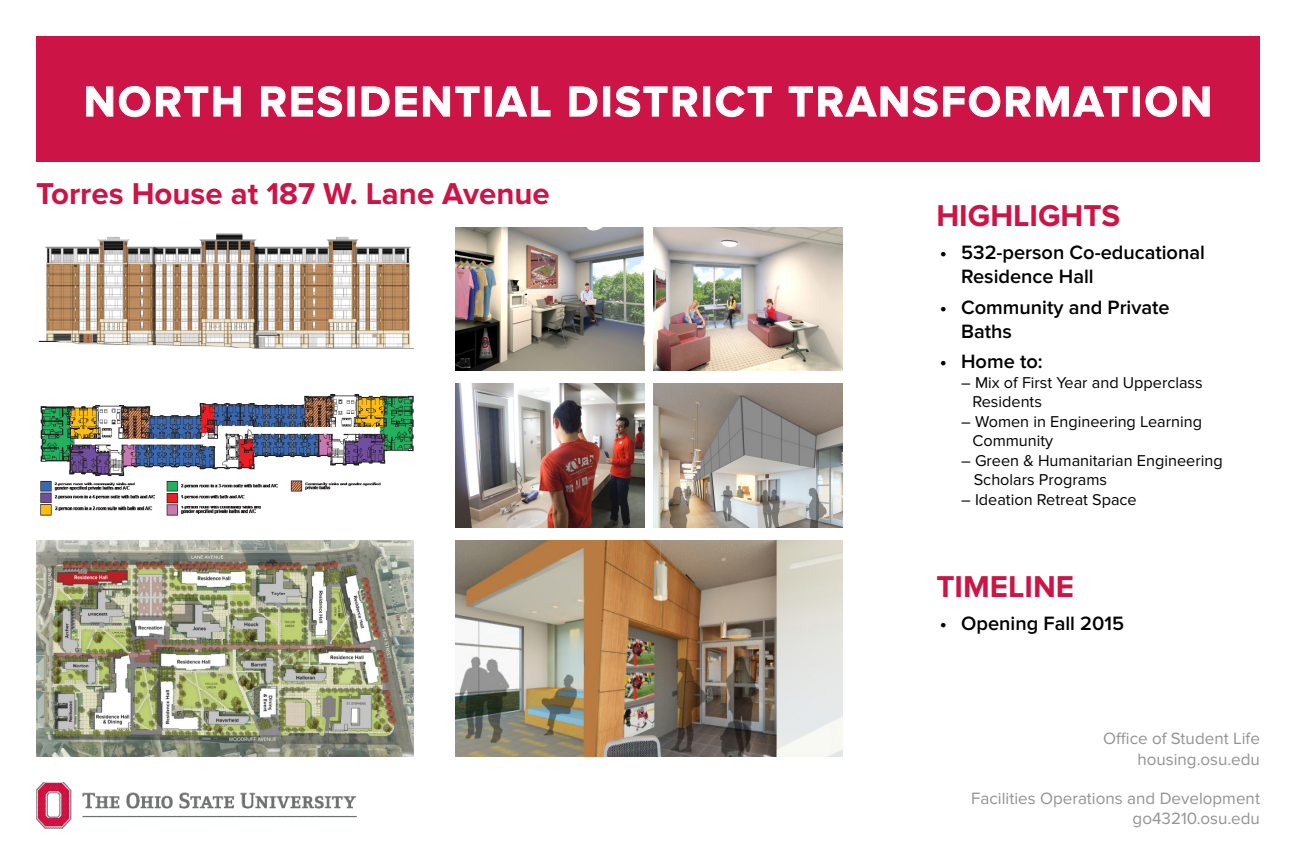
<style>
.page{position:relative;width:1296px;height:864px;background:#fff}
.page>*{position:absolute;margin:0;border:0;box-sizing:border-box;transform-origin:0 0}
.t1{font:700 43.75px "Proxima Nova";letter-spacing:.05em;color:#fff}
.t2{font:700 31.25px "Proxima Nova";color:#cd1446}
.t3{font:600 20px/24px "Proxima Nova";color:#000}
.t4{font:17px/20.4px "Proxima Nova";color:#939393;text-align:right}
.t5{font:16.25px/19.5px "Proxima Nova";color:#000}
</style>
<div class="page">
<div style="left:36px;top:36px;width:1224px;height:126px;background:#cd1446"></div>
<img style="left:36px;top:782px;width:320px;height:46px">
<img style="left:455px;top:541px;width:387px;height:216px">
<img style="left:455px;top:228px;width:189px;height:142px">
<img style="left:36px;top:541px;width:378px;height:216px">
<img style="left:455px;top:383px;width:189px;height:144px">
<img style="left:653px;top:228px;width:189px;height:142px">
<img style="left:653px;top:383px;width:189px;height:144px">
<img style="left:40px;top:394px;width:374px;height:121px">
<img style="left:38px;top:234px;width:376px;height:115px">
<svg style="left:86px;top:86px;width:27px;height:31px"></svg>
<svg style="left:119px;top:86px;width:122px;height:31px"></svg>
<svg style="left:261px;top:86px;width:81px;height:31px"></svg>
<svg style="left:362px;top:86px;width:55px;height:31px"></svg>
<svg style="left:423px;top:86px;width:57px;height:31px"></svg>
<div style="left:485px;top:87px;width:7px;height:29px;border:1px solid #fff"></div>
<svg style="left:495px;top:86px;width:56px;height:31px"></svg>
<svg style="left:569px;top:86px;width:29px;height:31px"></svg>
<div style="left:603px;top:87px;width:7px;height:29px;border:1px solid #fff"></div>
<svg style="left:615px;top:86px;width:83px;height:31px"></svg>
<div style="left:703px;top:87px;width:7px;height:29px;border:1px solid #fff"></div>
<svg style="left:716px;top:86px;width:56px;height:31px"></svg>
<svg style="left:789px;top:86px;width:211px;height:31px"></svg>
<svg style="left:1006px;top:86px;width:122px;height:31px"></svg>
<div style="left:1133px;top:87px;width:7px;height:29px;border:1px solid #fff"></div>
<svg style="left:1145px;top:86px;width:32px;height:31px"></svg>
<svg style="left:1183px;top:86px;width:27px;height:31px"></svg>
<h1 class="t1" style="left:84px;top:76px;width:1130px">NORTH RESIDENTIAL DISTRICT TRANSFORMATION</h1>
<h2 class="t2" style="left:36px;top:176px;width:515px">Torres House at 187 W. Lane Avenue</h2>
<h2 class="t2" style="left:936px;top:198px;width:185px">HighLIGHTS</h2>
<p class="t3" style="left:961px;top:241px;width:245px;text-indent:-21px">• 532-person Co-educational<br>Residence Hall</p>
<p class="t3" style="left:961px;top:295px;width:210px;text-indent:-21px">• Community and Private<br>Baths</p>
<p class="t3" style="left:940px;top:350px;width:104px">• Home to:</p>
<p class="t5" style="left:972px;top:373px;width:232px;text-indent:-11px">– Mix of First Year and Upperclass<br>Residents</p>
<p class="t5" style="left:972px;top:412px;width:231px;text-indent:-11px">– Women in Engineering Learning<br>Community</p>
<p class="t5" style="left:974px;top:451px;width:250px;text-indent:-13px">– Green &amp; Humanitarian Engineering<br>Scholars Programs</p>
<p class="t5" style="left:961px;top:490px;width:177px">– Ideation Retreat Space</p>
<h2 class="t2" style="left:936px;top:569px;width:139px">TIMELINE</h2>
<p class="t3" style="left:940px;top:612px;width:186px">• Opening Fall 2015</p>
<p class="t4" style="left:1103px;top:729px;width:158px">Office of Student Life housing.osu.edu</p>
<p class="t4" style="left:971px;top:788px;width:290px">Facilities Operations and Development go43210.osu.edu</p>
</div>
